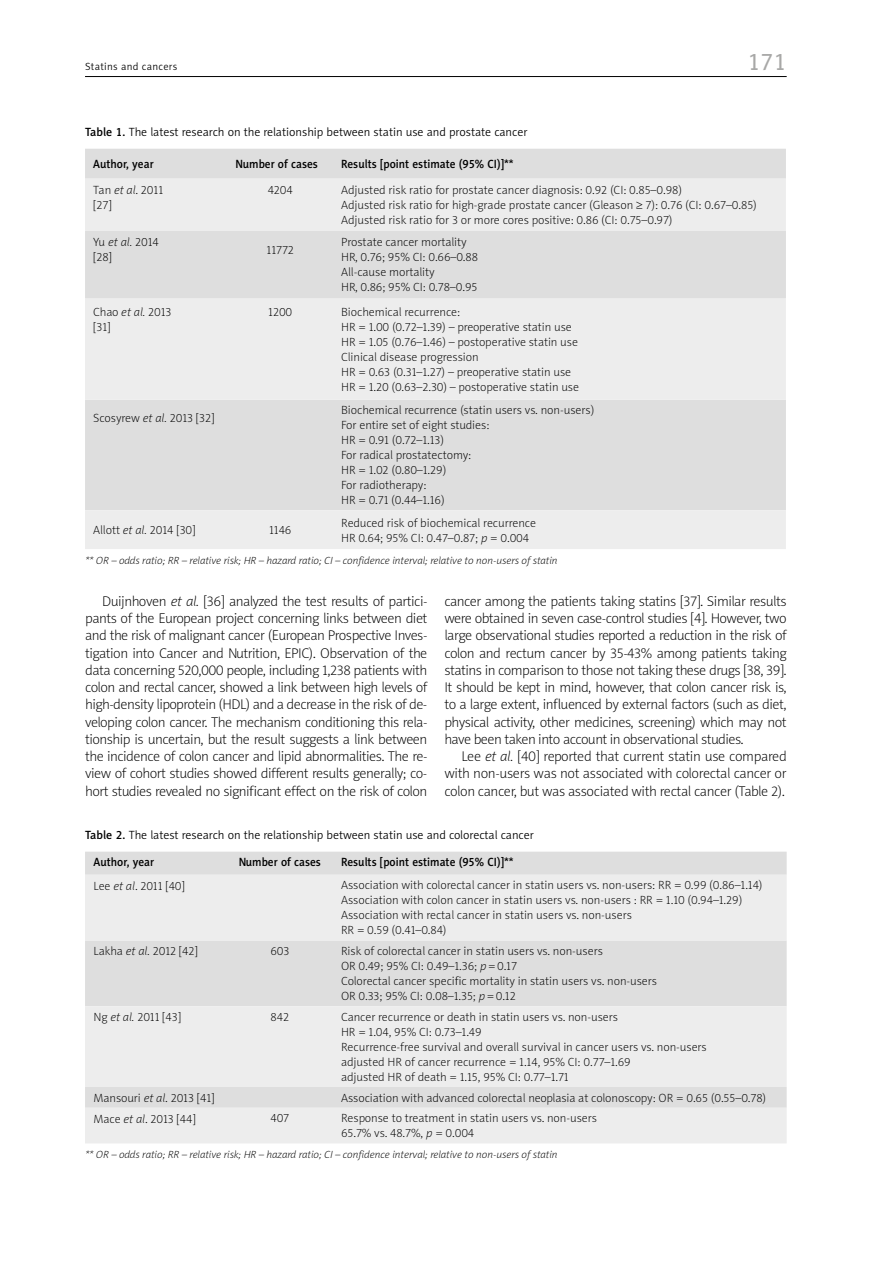
<style>
.page{position:relative;width:893px;height:1263px;background:#fff}
.page>*{position:absolute;margin:0;border:0;box-sizing:border-box;transform-origin:0 0}
.t1{font:24px "Naomi Sans EFN";color:#a8a8a7}
.t2{font:14.25px/17.2px "Naomi Sans EFN Thin";letter-spacing:-.03em;color:#000;text-align:justify}
.t3{font:12px/15px "Naomi Sans EFN Thin";color:#000}
.t4{font:12px "Naomi Sans EFN Light";color:#000}
.t5{font:12px "Naomi Sans EFN Medium";color:#000;scale:.95 1}
.t6{font:italic 10.5px "Naomi Sans EFN Thin";color:#000}
.t7{font:10.5px "Naomi Sans EFN Light";letter-spacing:.03em;color:#000}
.s1{font-family:"Naomi Sans EFN Medium"}
.s2{font-style:italic}
</style>
<div class="page">
<hr style="left:85px;top:76px;width:702px;height:1px;background:#000">
<div style="left:85px;top:149px;width:701px;height:30px;background:#dedede"></div>
<svg style="left:85px;top:179px;width:701px;height:370px;fill:#ededed"></svg>
<div style="left:85px;top:852px;width:702px;height:23px;background:#dedede"></div>
<svg style="left:85px;top:875px;width:702px;height:268px;fill:#ededed"></svg>
<p class="t7" style="left:85px;top:61px;width:94px">Statins and cancers</p>
<h1 class="t1" style="left:747px;top:47px;width:41px">171</h1>
<p class="t4" style="left:85px;top:125px;width:444px"><span class="s1">Table 1.</span> The latest research on the relationship between statin use and prostate cancer</p>
<p class="t5" style="left:93px;top:157px;width:65px">Author, year</p>
<p class="t5" style="left:236px;top:157px;width:88px">Number of cases</p>
<p class="t5" style="left:341px;top:157px;width:183px">Results [point estimate (95% CI)]**</p>
<p class="t3" style="left:93px;top:183px;width:71px">Tan <span class="s2">et al</span>. 2011 [27]</p>
<p class="t3" style="left:268px;top:182px;width:27px">4204</p>
<p class="t3" style="left:341px;top:182px;width:417px">Adjusted risk ratio for prostate cancer diagnosis: 0.92 (CI: 0.85–0.98)<br>Adjusted risk ratio for high-grade prostate cancer (Gleason ≥ 7): 0.76 (CI: 0.67–0.85)<br>Adjusted risk ratio for 3 or more cores positive: 0.86 (CI: 0.75–0.97)</p>
<p class="t3" style="left:93px;top:235px;width:67px">Yu <span class="s2">et al.</span> 2014 [28]</p>
<p class="t3" style="left:267px;top:242px;width:29px">11772</p>
<p class="t3" style="left:341px;top:235px;width:138px">Prostate cancer mortality<br>HR, 0.76; 95% CI: 0.66–0.88<br>All-cause mortality<br>HR, 0.86; 95% CI: 0.78–0.95</p>
<p class="t3" style="left:93px;top:305px;width:80px">Chao <span class="s2">et al.</span> 2013 [31]</p>
<p class="t3" style="left:268px;top:305px;width:25px">1200</p>
<p class="t3" style="left:341px;top:305px;width:239px">Biochemical recurrence:<br>HR = 1.00 (0.72–1.39) – preoperative statin use HR = 1.05 (0.76–1.46) – postoperative statin use Clinical disease progression<br>HR = 0.63 (0.31–1.27) – preoperative statin use HR = 1.20 (0.63–2.30) – postoperative statin use</p>
<p class="t3" style="left:93px;top:410px;width:123px">Scosyrew <span class="s2">et al.</span> 2013 [32]</p>
<p class="t3" style="left:341px;top:403px;width:255px">Biochemical recurrence (statin users vs. non-users)<br>For entire set of eight studies:<br>HR = 0.91 (0.72–1.13)<br>For radical prostatectomy:<br>HR = 1.02 (0.80–1.29)<br>For radiotherapy:<br>HR = 0.71 (0.44–1.16)</p>
<p class="t3" style="left:93px;top:523px;width:104px">Allott <span class="s2">et al.</span> 2014 [30]</p>
<p class="t3" style="left:269px;top:523px;width:24px">1146</p>
<p class="t3" style="left:341px;top:515px;width:196px">Reduced risk of biochemical recurrence<br>HR 0.64; 95% CI: 0.47–0.87; <span class="s2">p</span> = 0.004</p>
<p class="t6" style="left:85px;top:554px;width:474px">** OR – odds ratio; RR – relative risk; HR – hazard ratio; CI – confidence interval; relative to non-users of statin</p>
<p class="t2" style="left:85px;top:592px;width:344px;text-indent:17px">Duijnhoven <span class="s2">et al.</span> [36] analyzed the test results of partici&shy;pants of the European project concerning links between diet and the risk of malignant cancer (European Prospective Inves&shy;tigation into Cancer and Nutrition, EPIC). Observation of the data concerning 520,000 people, including 1,238 patients with colon and rectal cancer, showed a link between high levels of high-density lipoprotein (HDL) and a decrease in the risk of de&shy;veloping colon cancer. The mechanism conditioning this rela&shy;tionship is uncertain, but the result suggests a link between the incidence of colon cancer and lipid abnormalities. The re&shy;view of cohort studies showed different results generally; co&shy;hort studies revealed no significant effect on the risk of colon</p>
<p class="t2" style="left:444px;top:592px;width:344px">cancer among the patients taking statins [37]. Similar results were obtained in seven case-control studies [4]. However, two large observational studies reported a reduction in the risk of colon and rectum cancer by 35-43% among patients taking statins in comparison to those not taking these drugs [38, 39].<br>It should be kept in mind, however, that colon cancer risk is, to a large extent, influenced by external factors (such as diet, physical activity, other medicines, screening) which may not have been taken into account in observational studies.</p>
<p class="t2" style="left:444px;top:748px;width:344px;text-indent:17px">Lee <span class="s2">et al.</span> [40] reported that current statin use compared with non-users was not associated with colorectal cancer or colon cancer, but was associated with rectal cancer (Table 2).</p>
<p class="t4" style="left:85px;top:828px;width:450px"><span class="s1">Table 2.</span> The latest research on the relationship between statin use and colorectal cancer</p>
<p class="t5" style="left:94px;top:855px;width:65px">Author, year</p>
<p class="t5" style="left:239px;top:855px;width:88px">Number of cases</p>
<p class="t5" style="left:341px;top:855px;width:183px">Results [point estimate (95% CI)]**</p>
<p class="t3" style="left:94px;top:878px;width:93px">Lee <span class="s2">et al</span>. 2011 [40]</p>
<p class="t3" style="left:341px;top:878px;width:423px">Association with colorectal cancer in statin users vs. non-users: RR = 0.99 (0.86–1.14)<br>Association with colon cancer in statin users vs. non-users : RR = 1.10 (0.94–1.29)<br>Association with rectal cancer in statin users vs. non-users<br>RR = 0.59 (0.41–0.84)</p>
<p class="t3" style="left:94px;top:944px;width:106px">Lakha <span class="s2">et al.</span> 2012 [42]</p>
<p class="t3" style="left:270px;top:944px;width:20px">603</p>
<p class="t3" style="left:341px;top:944px;width:318px">Risk of colorectal cancer in statin users vs. non-users<br>OR 0.49; 95% CI: 0.49–1.36; <span class="s2">p</span>=0.17<br>Colorectal cancer specific mortality in statin users vs. non-users OR 0.33; 95% CI: 0.08–1.35; <span class="s2">p</span>=0.12</p>
<p class="t3" style="left:94px;top:1009px;width:89px">Ng <span class="s2">et al.</span> 2011 [43]</p>
<p class="t3" style="left:271px;top:1009px;width:20px">842</p>
<p class="t3" style="left:341px;top:1009px;width:367px">Cancer recurrence or death in statin users vs. non-users<br>HR = 1.04, 95% CI: 0.73–1.49<br>Recurrence-free survival and overall survival in cancer users vs. non-users adjusted HR of cancer recurrence = 1.14, 95% CI: 0.77–1.69<br>adjusted HR of death = 1.15, 95% CI: 0.77–1.71</p>
<p class="t3" style="left:94px;top:1090px;width:122px">Mansouri <span class="s2">et al</span>. 2013 [41]</p>
<p class="t3" style="left:341px;top:1090px;width:427px">Association with advanced colorectal neoplasia at colonoscopy: OR = 0.65 (0.55–0.78)</p>
<p class="t3" style="left:94px;top:1111px;width:104px">Mace <span class="s2">et al</span>. 2013 [44]</p>
<p class="t3" style="left:270px;top:1111px;width:20px">407</p>
<p class="t3" style="left:341px;top:1111px;width:258px">Response to treatment in statin users vs. non-users<br>65.7% vs. 48.7%, <span class="s2">p</span> = 0.004</p>
<p class="t6" style="left:85px;top:1149px;width:474px">** OR – odds ratio; RR – relative risk; HR – hazard ratio; CI – confidence interval; relative to non-users of statin</p>
</div>
